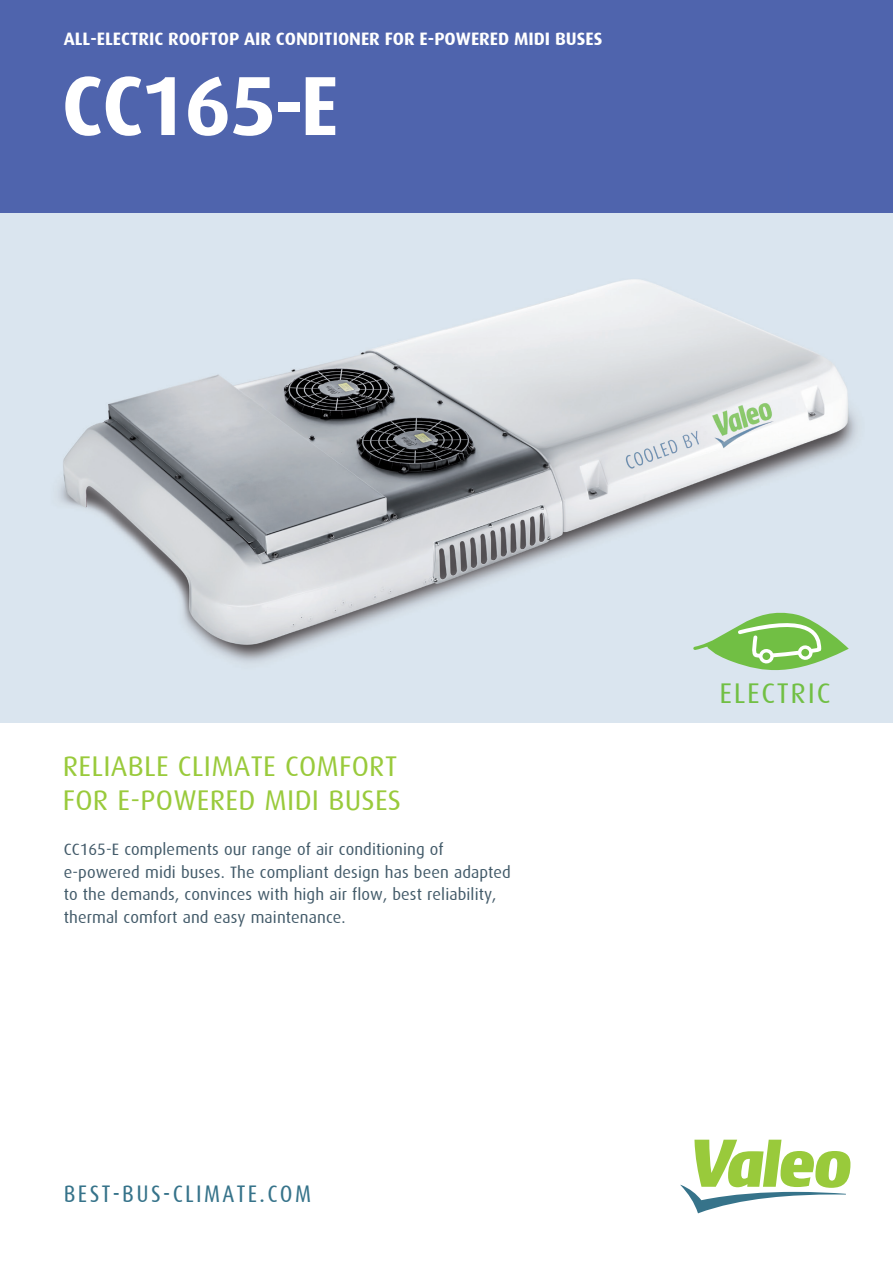
<style>
.page{position:relative;width:893px;height:1263px;background:#fff}
.page>*{position:absolute;margin:0;border:0;box-sizing:border-box;transform-origin:0 0}
.t1{font:700 84px "Dax";letter-spacing:-.03em;color:#fff}
.t2{font:28.5px/34.5px "Dax";letter-spacing:.01em;color:#99ca3b}
.t3{font:28.5px "Dax";letter-spacing:.06em;color:#71bf44}
.t4{font:24px "Dax Condensed";letter-spacing:.1em;color:#36738a}
.t5{font:700 18px "Dax";color:#fff}
.t6{font:16.5px/22.5px "Dax";letter-spacing:.005em;color:#425a69}
</style>
<div class="page">
<img style="left:0;top:0;width:893px;height:723px">
<svg style="left:680px;top:1140px;width:170px;height:73px"></svg>
<svg style="left:691px;top:606px;width:158px;height:68px"></svg>
<svg style="left:760px;top:650px;width:12px;height:12px"></svg>
<div style="left:759px;top:649px;width:15px;height:15px;border:3px solid #fff;border-radius:50%"></div>
<svg style="left:799px;top:647px;width:12px;height:11px"></svg>
<div style="left:798px;top:645px;width:15px;height:15px;border:3px solid #fff;border-radius:50%"></div>
<p class="t5" style="left:64px;top:29px;width:540px">ALL-ELECTRIC ROOFTOP AIR CONDITIONER FOR E-POWERED MIDI BUSES</p>
<h1 class="t1" style="left:62px;top:59px;width:279px">CC165-E</h1>
<h2 class="t2" style="left:63px;top:749px;width:340px">RELIABLE CLIMATE COMFORT<br>FOR E-POWERED MIDI BUSES</h2>
<p class="t6" style="left:64px;top:838px;width:449px">CC165-E complements our range of air conditioning of e-powered midi buses. The compliant design has been adapted to the demands, convinces with high air flow, best reliability, thermal comfort and easy maintenance.</p>
<h3 class="t4" style="left:64px;top:1180px;width:249px">BEST-BUS-CLIMATE.COM</h3>
<h2 class="t3" style="left:719px;top:677px;width:112px">ELECTRIC</h2>
</div>
